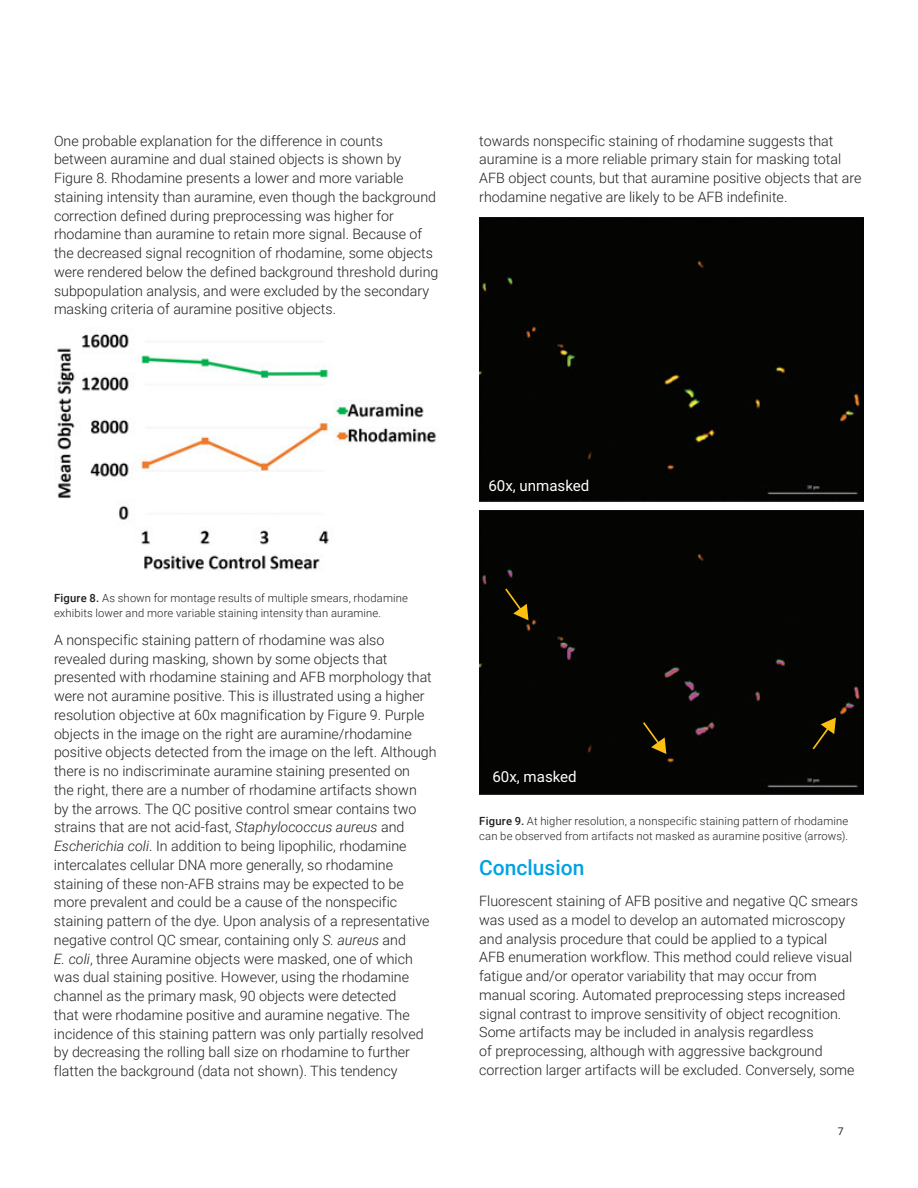
<style>
.page{position:relative;width:918px;height:1188px;background:#fff}
.page>*{position:absolute;margin:0;border:0;box-sizing:border-box;transform-origin:0 0}
.Header_1{font:500 21px "Roboto";color:#00a1e3}
.t1{font:15.15px "Roboto";color:#fff}
.Text{font:300 14.25px/18.8px "Roboto";color:#231f20}
.t2{font:300 11.25px/15px "Roboto";letter-spacing:.01em;color:#231f20}
.t3{font:10.5px "Roboto";color:#231f20}
.s1{font-weight:500}
.s2{font-style:italic}
</style>
<div class="page">
<img style="left:57px;top:333px;width:379px;height:237px">
<div style="left:480px;top:510px;width:384px;height:284px;background:#040503"></div>
<svg style="left:505px;top:589px;width:24px;height:31px"></svg>
<svg style="left:643px;top:722px;width:23px;height:32px"></svg>
<svg style="left:813px;top:718px;width:23px;height:31px"></svg>
<div style="left:480px;top:217px;width:384px;height:284px;background:#040503"></div>
<p class="Text" style="left:54px;top:131px;width:386px">One probable explanation for the difference in counts between auramine and dual stained objects is shown by Figure 8. Rhodamine presents a lower and more variable staining intensity than auramine, even though the background correction defined during preprocessing was higher for rhodamine than auramine to retain more signal. Because of the decreased signal recognition of rhodamine, some objects were rendered below the defined background threshold during subpopulation analysis, and were excluded by the secondary masking criteria of auramine positive objects.</p>
<p class="Text" style="left:479px;top:131px;width:384px">towards nonspecific staining of rhodamine suggests that auramine is a more reliable primary stain for masking total AFB object counts, but that auramine positive objects that are rhodamine negative are likely to be AFB indefinite.</p>
<p class="t2" style="left:54px;top:591px;width:355px"><span class="s1">Figure 8.</span> As shown for montage results of multiple smears, rhodamine exhibits lower and more variable staining intensity than auramine.</p>
<p class="Text" style="left:54px;top:630px;width:384px">A nonspecific staining pattern of rhodamine was also revealed during masking, shown by some objects that presented with rhodamine staining and AFB morphology that were not auramine positive. This is illustrated using a higher resolution objective at 60x magnification by Figure 9. Purple objects in the image on the right are auramine/rhodamine positive objects detected from the image on the left. Although there is no indiscriminate auramine staining presented on<br>the right, there are a number of rhodamine artifacts shown<br>by the arrows. The QC positive control smear contains two strains that are not acid-fast, <span class="s2">Staphylococcus aureus</span> and <span class="s2">Escherichia coli</span>. In addition to being lipophilic, rhodamine intercalates cellular DNA more generally, so rhodamine staining of these non-AFB strains may be expected to be more prevalent and could be a cause of the nonspecific staining pattern of the dye. Upon analysis of a representative negative control QC smear, containing only <span class="s2">S. aureus</span> and<br><span class="s2">E. coli</span>, three Auramine objects were masked, one of which was dual staining positive. However, using the rhodamine channel as the primary mask, 90 objects were detected<br>that were rhodamine positive and auramine negative. The incidence of this staining pattern was only partially resolved by decreasing the rolling ball size on rhodamine to further flatten the background (data not shown). This tendency</p>
<p class="t1" style="left:488px;top:475px;width:102px">60x, unmasked</p>
<p class="t1" style="left:493px;top:766px;width:86px">60x, masked</p>
<p class="t2" style="left:479px;top:813px;width:371px"><span class="s1">Figure 9.</span> At higher resolution, a nonspecific staining pattern of rhodamine can be observed from artifacts not masked as auramine positive (arrows).</p>
<p class="Header_1" style="left:479px;top:853px;width:107px">Conclusion</p>
<p class="Text" style="left:479px;top:891px;width:380px">Fluorescent staining of AFB positive and negative QC smears was used as a model to develop an automated microscopy and analysis procedure that could be applied to a typical<br>AFB enumeration workflow. This method could relieve visual fatigue and/or operator variability that may occur from manual scoring. Automated preprocessing steps increased signal contrast to improve sensitivity of object recognition.<br>Some artifacts may be included in analysis regardless<br>of preprocessing, although with aggressive background correction larger artifacts will be excluded. Conversely, some</p>
<p class="t3" style="left:838px;top:1124px;width:7px">7</p>
</div>
